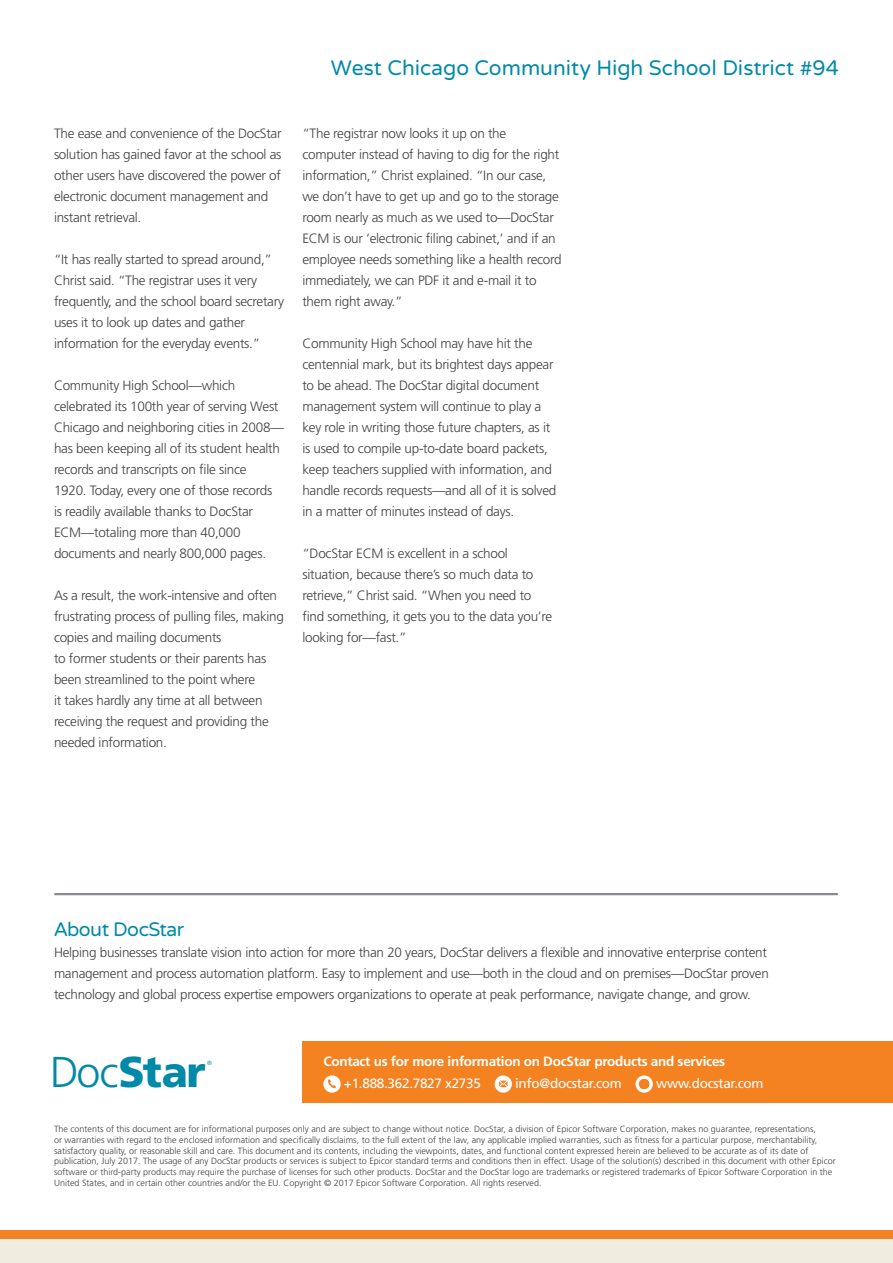
<style>
.page{position:relative;width:893px;height:1263px;background:#fff}
.page>*{position:absolute;margin:0;border:0;box-sizing:border-box;transform-origin:0 0}
.t1{font:900 43.2px "Frutiger LT Std";color:#0089a9}
.Success_Story_-_Bar{font:21px "Varela Round";color:#008aa9}
.t2{font:19.5px "Varela Round";letter-spacing:-.025em;color:#008aa9}
.Body_Copy{font:300 13.5px/21px "Frutiger LT Std";letter-spacing:-.02em;color:#414042}
.Contact_Us{font:700 13.5px "Frutiger LT Std";letter-spacing:-.02em;color:#fff}
.Phone_Email_Website{font:13.5px "Frutiger LT Std";letter-spacing:-.02em;color:#fff}
.Disclaimer{font:300 9px "Frutiger LT Std";color:#414042}
.t3{font:300 6px "Frutiger LT Std";color:#0089a9}
.s1{font-weight:300}
</style>
<div class="page">
<div style="left:302px;top:1041px;width:591px;height:62px;background:#f58220"></div>
<svg style="left:323px;top:1075px;width:18px;height:18px"></svg>
<svg style="left:328px;top:1079px;width:8px;height:10px"></svg>
<svg style="left:495px;top:1075px;width:17px;height:18px"></svg>
<svg style="left:499px;top:1081px;width:9px;height:6px"></svg>
<svg style="left:636px;top:1075px;width:17px;height:18px"></svg>
<svg style="left:639px;top:1079px;width:10px;height:10px"></svg>
<hr style="left:55px;top:893px;width:782px;height:2px;background:#86898d">
<div style="left:0;top:1230px;width:893px;height:10px;background:#f58220"></div>
<div style="left:0;top:1239px;width:893px;height:24px;background:#f0ede0"></div>
<p class="Success_Story_-_Bar" style="left:331px;top:56px;width:510px">West Chicago Community High School District #94</p>
<p class="Body_Copy" style="left:54px;top:123px;width:229px">The ease and convenience of the DocStar solution has gained favor at the school as other users have discovered the power of electronic document management and instant retrieval.</p>
<p class="Body_Copy" style="left:54px;top:249px;width:231px">“It has really started to spread around,” Christ said. “The registrar uses it very frequently, and the school board secretary uses it to look up dates and gather information for the everyday events.”</p>
<p class="Body_Copy" style="left:54px;top:375px;width:231px">Community High School—which celebrated its 100th year of serving West Chicago and neighboring cities in 2008— has been keeping all of its student health records and transcripts on file since<br>1920. Today, every one of those records<br>is readily available thanks to DocStar ECM—totaling more than 40,000 documents and nearly 800,000 pages.</p>
<p class="Body_Copy" style="left:54px;top:585px;width:231px">As a result, the work-intensive and often frustrating process of pulling files, making copies and mailing documents<br>to former students or their parents has been streamlined to the point where<br>it takes hardly any time at all between receiving the request and providing the needed information.</p>
<p class="Body_Copy" style="left:302px;top:123px;width:261px">“The registrar now looks it up on the computer instead of having to dig for the right information,” Christ explained. “In our case, we don’t have to get up and go to the storage room nearly as much as we used to—DocStar ECM is our ‘electronic filing cabinet,’ and if an employee needs something like a health record immediately, we can PDF it and e-mail it to them right away.”</p>
<p class="Body_Copy" style="left:302px;top:333px;width:255px">Community High School may have hit the centennial mark, but its brightest days appear to be ahead. The DocStar digital document management system will continue to play a key role in writing those future chapters, as it is used to compile up-to-date board packets, keep teachers supplied with information, and handle records requests—and all of it is solved in a matter of minutes instead of days.</p>
<p class="Body_Copy" style="left:302px;top:543px;width:251px">“DocStar ECM is excellent in a school situation, because there’s so much data to retrieve,” Christ said. “When you need to find something, it gets you to the data you’re looking for—fast.”</p>
<h3 class="t2" style="left:54px;top:918px;width:132px">About DocStar</h3>
<p class="Body_Copy" style="left:54px;top:942px;width:716px">Helping businesses translate vision into action for more than 20 years, DocStar delivers a flexible and innovative enterprise content management and process automation platform. Easy to implement and use—both in the cloud and on premises—DocStar proven technology and global process expertise empowers organizations to operate at peak performance, navigate change, and grow.</p>
<h1 class="t1" style="left:50px;top:1046px;width:157px"><span class="s1">Doc</span>Star</h1>
<p class="t3" style="left:207px;top:1060px;width:6px">®</p>
<p class="Contact_Us" style="left:323px;top:1053px;width:403px">Contact us for more information on DocStar products and services</p>
<p class="Phone_Email_Website" style="left:344px;top:1075px;width:139px">+1.888.362.7827 x2735</p>
<p class="Phone_Email_Website" style="left:515px;top:1075px;width:108px">info@docstar.com</p>
<p class="Phone_Email_Website" style="left:656px;top:1075px;width:109px">www.docstar.com</p>
<p class="Disclaimer" style="left:54px;top:1124px;width:763px">The contents of this document are for informational purposes only and are subject to change without notice. DocStar, a division of Epicor Software Corporation, makes no guarantee, representations,</p>
<p class="Disclaimer" style="left:54px;top:1134px;width:765px">or warranties with regard to the enclosed information and specifically disclaims, to the full extent of the law, any applicable implied warranties, such as fitness for a particular purpose, merchantability,</p>
<p class="Disclaimer" style="left:54px;top:1145px;width:756px">satisfactory quality, or reasonable skill and care. This document and its contents, including the viewpoints, dates, and functional content expressed herein are believed to be accurate as of its date of</p>
<p class="Disclaimer" style="left:54px;top:1156px;width:783px">publication, July 2017. The usage of any DocStar products or services is subject to Epicor standard terms and conditions then in effect. Usage of the solution(s) described in this document with other Epicor</p>
<p class="Disclaimer" style="left:54px;top:1167px;width:780px">software or third-party products may require the purchase of licenses for such other products. DocStar and the DocStar logo are trademarks or registered trademarks of Epicor Software Corporation in the</p>
<p class="Disclaimer" style="left:54px;top:1178px;width:489px">United States, and in certain other countries and/or the EU. Copyright © 2017 Epicor Software Corporation. All rights reserved.</p>
</div>
